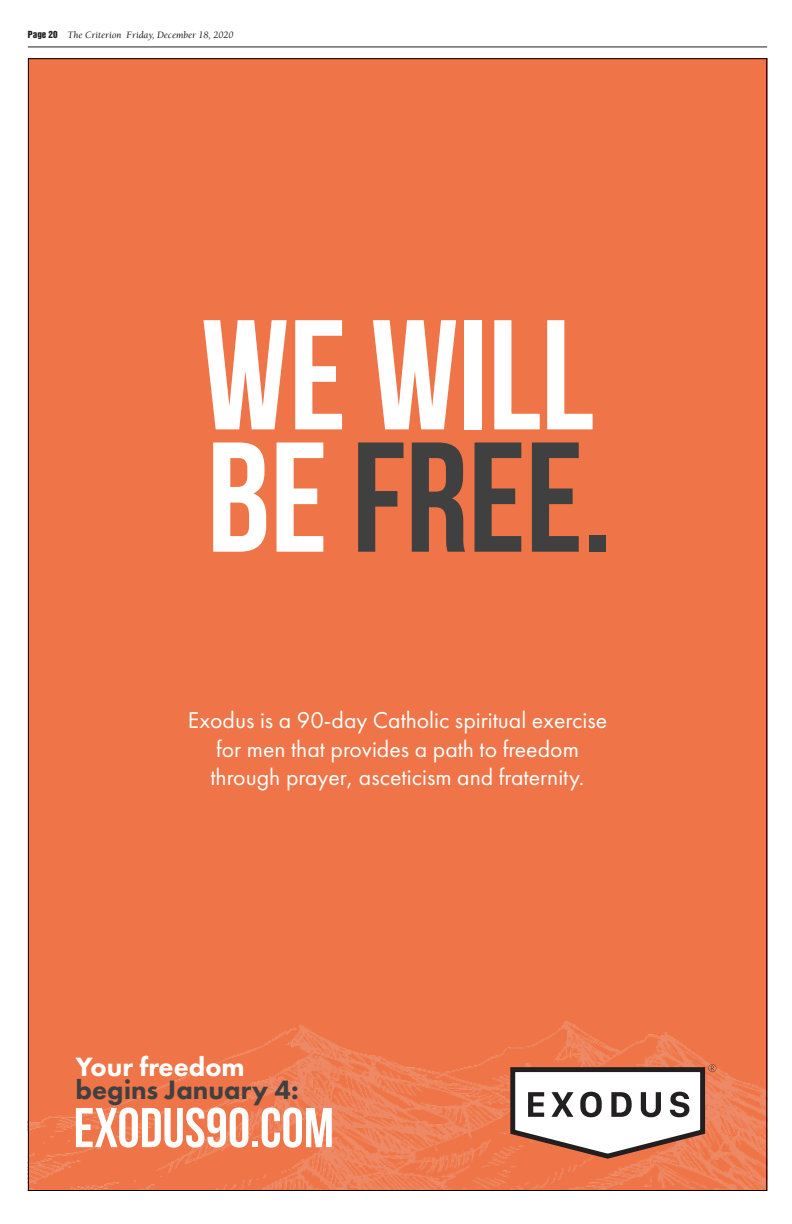
<style>
.page{position:relative;width:792px;height:1224px;background:#fff}
.page>*{position:absolute;margin:0;border:0;box-sizing:border-box;transform-origin:0 0}
.t1{font:156px/122.3px "Bebas Neue";color:#fff}
.t2{font:56px "Bebas Neue";color:#fff}
.t3{font:800 27.5px "Futura PT";color:#404041}
.t4{font:800 27.5px "Futura PT";color:#fff}
.t5{font:23.8px/28.5px "Futura PT";color:#fff;text-align:center}
.t6{font:italic 10px "Berkeley";color:#231f20}
.s1{font-family:"Helvetica Inserat";font-style:normal;font-size:9px}
.s2{color:#404041}
</style>
<div class="page">
<hr style="left:28px;top:46px;width:739px;height:1px;background:#231f20">
<div style="left:28px;top:58px;width:739px;height:1133px;background:#ef7448"></div>
<img style="left:30px;top:1021px;width:735px;height:168px">
<svg style="left:508px;top:1064px;width:208px;height:97px"></svg>
<p class="t6" style="left:28px;top:30px;width:207px"><span class="s1">Page 20</span> The Criterion Friday, December 18, 2020</p>
<h1 class="t1" style="left:201px;top:312px;width:412px">WE WILL<br>BE <span class="s2">FREE.</span></h1>
<p class="t5" style="left:188px;top:706px;width:421px">Exodus is a 90-day Catholic spiritual exercise for men that provides a path to freedom through prayer, asceticism and fraternity.</p>
<p class="t4" style="left:76px;top:1049px;width:171px">Your freedom</p>
<p class="t3" style="left:76px;top:1072px;width:225px">begins January 4:</p>
<h2 class="t2" style="left:74px;top:1097px;width:262px">EXODUS90.COM</h2>
</div>
